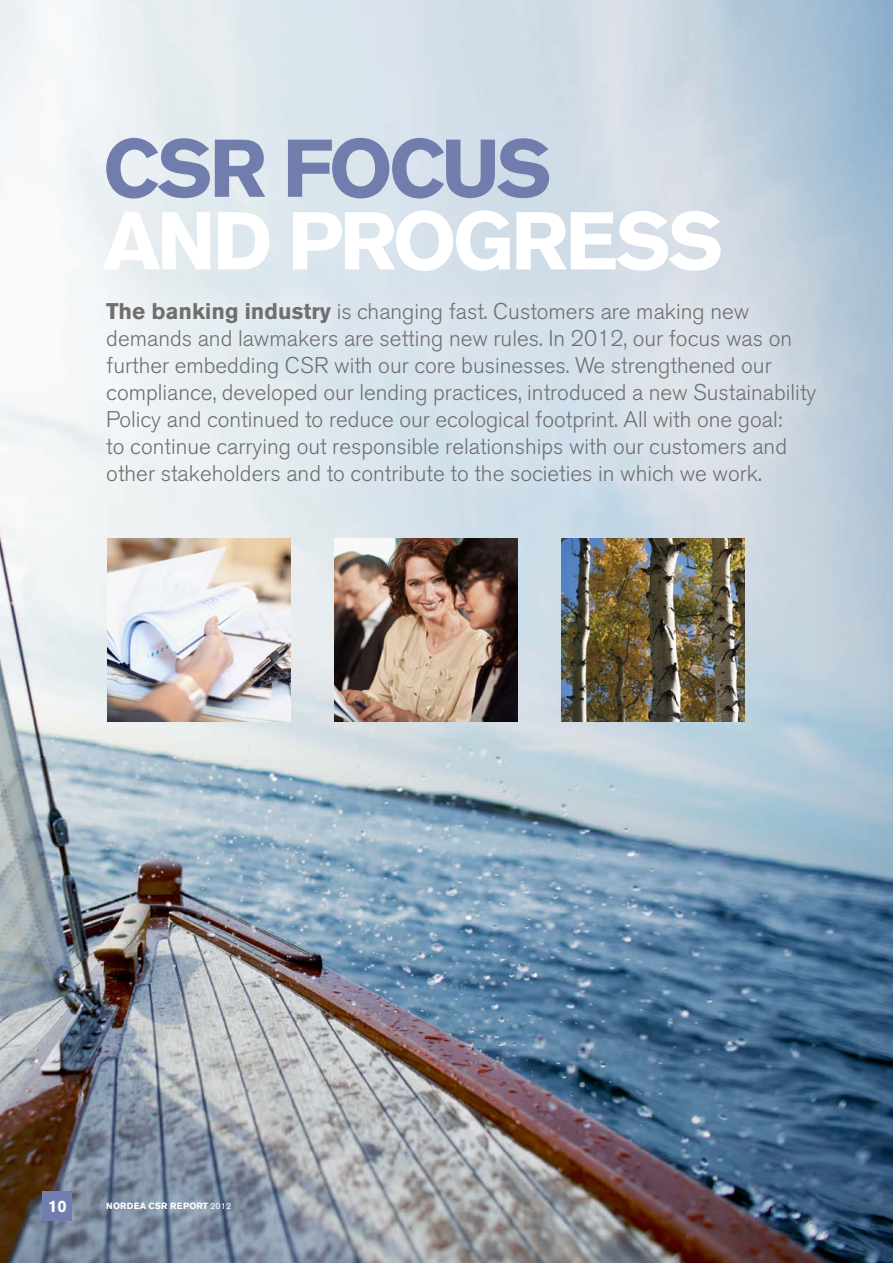
<style>
.page{position:relative;width:893px;height:1263px;background:#fff}
.page>*{position:absolute;margin:0;border:0;box-sizing:border-box;transform-origin:0 0}
.t1{font:700 81px "Akzidenz Grotesk Nordea";letter-spacing:-.04em;color:#fff}
.t2{font:700 81px "Akzidenz Grotesk Nordea";letter-spacing:-.045em;color:#717ead}
.t3{font:300 22.5px/27px "Akzidenz Grotesk Nordea";color:#706f6f}
.t4{font:700 16.5px "Akzidenz Grotesk Nordea";color:#fff}
.t5{font:700 9px "Akzidenz Grotesk Nordea";letter-spacing:.02em;color:#fff}
.s1{font-weight:700}
.s2{font-weight:400}
</style>
<div class="page">
<img style="left:0;top:0;width:893px;height:1263px">
<div style="left:85px;top:279px;width:752px;height:225px;background:linear-gradient(to right,#ecf2f6,#cad6e2)"></div>
<img style="left:107px;top:539px;width:183px;height:182px">
<img style="left:334px;top:539px;width:183px;height:182px">
<img style="left:561px;top:539px;width:183px;height:182px">
<div style="left:43px;top:1191px;width:29px;height:29px;background:#717ead"></div>
<h1 class="t2" style="left:103px;top:122px;width:437px">CSR FOCUS</h1>
<h1 class="t1" style="left:103px;top:194px;width:622px">AND PROGRESS</h1>
<p class="t3" style="left:106px;top:298px;width:712px"><span class="s1">THE BANKING INDUSTRY</span> is changing fast. Customers are making new demands and lawmakers are setting new rules. In 2012, our focus was on further embedding CSR with our core businesses. We strengthened our compliance, developed our lending practices, introduced a new Sustainability Policy and continued to reduce our ecological footprint. All with one goal:<br>to continue carrying out responsible relationships with our customers and other stakeholders and to contribute to the societies in which we work.</p>
<p class="t4" style="left:48px;top:1196px;width:20px">10</p>
<p class="t5" style="left:106px;top:1200px;width:126px">NORDEA CSR REPORT <span class="s2">2012</span></p>
</div>
